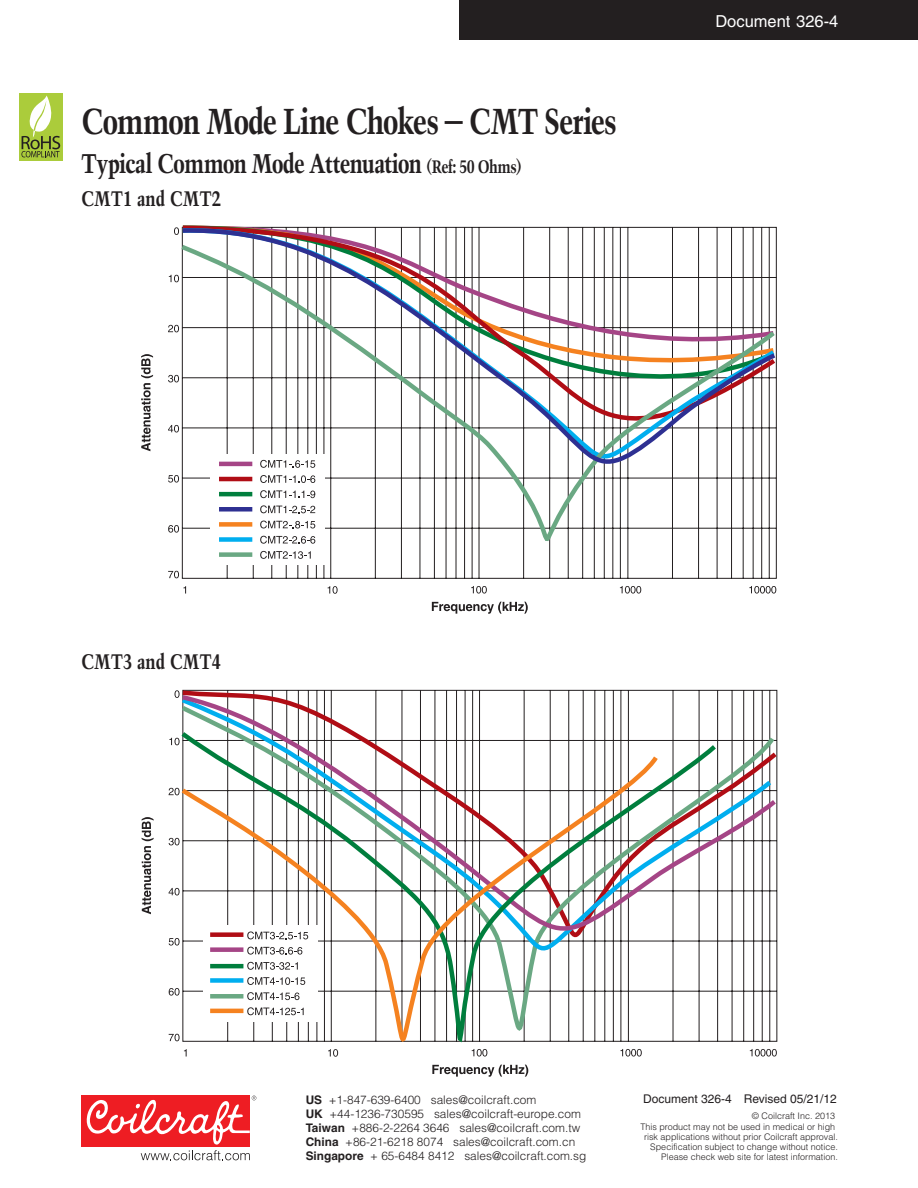
<style>
.page{position:relative;width:918px;height:1188px;background:#fff}
.page>*{position:absolute;margin:0;border:0;box-sizing:border-box;transform-origin:0 0}
.t1{font:700 condensed 36px "Trump Mediaeval";letter-spacing:-.03em;color:#231f20}
.Subhead_18_point{font:700 condensed 27px "Trump Mediaeval";letter-spacing:-.035em;color:#231f20}
.Subhead_-_14_Point_T{font:700 condensed 21px "Trump Mediaeval";color:#231f20}
.t2{font:16.5px "Helvetica";color:#fff}
.t3{font:12px "Helvetica";color:#231f20}
.t4{font:300 11.85px "Helvetica";color:#231f20}
.t5{font:700 11.85px/14.1px "Helvetica";color:#231f20}
.t6{font:300 9px/9.9px "Helvetica";color:#231f20;text-align:right}
.s1{font-size:18px}
</style>
<div class="page">
<div style="left:459px;top:0;width:459px;height:40px;background:#231f20"></div>
<div style="left:81px;top:1096px;width:169px;height:51px;background:#ee1d23"></div>
<svg style="left:86px;top:1096px;width:170px;height:64px"></svg>
<div style="left:19px;top:93px;width:44px;height:67px;background:#abcc3b"></div>
<svg style="left:21px;top:96px;width:39px;height:61px"></svg>
<svg style="left:174px;top:227px;width:4px;height:8px"></svg>
<svg style="left:169px;top:275px;width:7px;height:7px"></svg>
<svg style="left:168px;top:325px;width:8px;height:7px"></svg>
<svg style="left:168px;top:375px;width:8px;height:7px"></svg>
<svg style="left:168px;top:425px;width:8px;height:8px"></svg>
<svg style="left:168px;top:475px;width:8px;height:8px"></svg>
<svg style="left:168px;top:525px;width:8px;height:8px"></svg>
<svg style="left:168px;top:571px;width:11px;height:7px"></svg>
<svg style="left:141px;top:354px;width:12px;height:97px"></svg>
<svg style="left:183px;top:586px;width:3px;height:8px"></svg>
<svg style="left:328px;top:586px;width:10px;height:8px"></svg>
<svg style="left:749px;top:586px;width:27px;height:8px"></svg>
<svg style="left:471px;top:586px;width:16px;height:8px"></svg>
<svg style="left:620px;top:586px;width:21px;height:8px"></svg>
<svg style="left:432px;top:602px;width:96px;height:12px"></svg>
<svg style="left:176px;top:274px;width:601px;height:303px"></svg>
<svg style="left:178px;top:226px;width:599px;height:273px"></svg>
<div style="left:211px;top:454px;width:114px;height:110px;background:#fff"></div>
<svg style="left:260px;top:460px;width:55px;height:8px"></svg>
<svg style="left:260px;top:475px;width:55px;height:8px"></svg>
<svg style="left:260px;top:490px;width:55px;height:8px"></svg>
<svg style="left:260px;top:505px;width:55px;height:8px"></svg>
<svg style="left:260px;top:521px;width:55px;height:8px"></svg>
<svg style="left:260px;top:536px;width:55px;height:8px"></svg>
<svg style="left:260px;top:551px;width:51px;height:8px"></svg>
<hr style="left:219px;top:462px;width:33px;height:4px;background:#a54586">
<hr style="left:219px;top:477px;width:33px;height:4px;background:#b00d15">
<hr style="left:219px;top:492px;width:33px;height:4px;background:#007e3d">
<div style="left:219px;top:507px;width:33px;height:5px;background:#2e3092"></div>
<div style="left:219px;top:522px;width:33px;height:5px;background:#f58220"></div>
<div style="left:219px;top:537px;width:33px;height:5px;background:#00aeef"></div>
<div style="left:219px;top:552px;width:33px;height:5px;background:#6aa883"></div>
<svg style="left:175px;top:690px;width:3px;height:8px"></svg>
<svg style="left:169px;top:738px;width:8px;height:7px"></svg>
<svg style="left:169px;top:788px;width:8px;height:7px"></svg>
<svg style="left:169px;top:838px;width:8px;height:7px"></svg>
<svg style="left:169px;top:888px;width:8px;height:7px"></svg>
<svg style="left:169px;top:938px;width:8px;height:8px"></svg>
<svg style="left:169px;top:988px;width:8px;height:8px"></svg>
<svg style="left:169px;top:1034px;width:8px;height:7px"></svg>
<svg style="left:142px;top:817px;width:12px;height:97px"></svg>
<svg style="left:447px;top:1074px;width:81px;height:3px"></svg>
<svg style="left:721px;top:957px;width:57px;height:100px"></svg>
<svg style="left:177px;top:692px;width:601px;height:265px"></svg>
<svg style="left:177px;top:728px;width:544px;height:346px"></svg>
<svg style="left:177px;top:752px;width:485px;height:319px"></svg>
<h1 class="t1" style="left:81px;top:99px;width:538px">Common Mode Line Chokes – CMT Series</h1>
<p class="Subhead_18_point" style="left:81px;top:146px;width:442px">Typical Common Mode Attenuation <span class="s1">(Ref: 50 Ohms)</span></p>
<p class="Subhead_-_14_Point_T" style="left:81px;top:185px;width:142px">CMT1 and CMT2</p>
<h3 class="t2" style="left:715px;top:11px;width:124px">Document 326-4</h3>
<p class="Subhead_-_14_Point_T" style="left:81px;top:648px;width:142px">CMT3 and CMT4</p>
<p class="t4" style="left:329px;top:1092px;width:209px">+1-847-639-6400 sales@coilcraft.com</p>
<p class="t4" style="left:329px;top:1106px;width:253px">+44-1236-730595 sales@coilcraft-europe.com</p>
<p class="t4" style="left:352px;top:1121px;width:230px">+886-2-2264 3646 sales@coilcraft.com.tw</p>
<p class="t4" style="left:345px;top:1135px;width:232px">+86-21-6218 8074 sales@coilcraft.com.cn</p>
<p class="t4" style="left:370px;top:1149px;width:218px">+ 65-6484 8412 sales@coilcraft.com.sg</p>
<p class="t5" style="left:306px;top:1093px;width:59px">US<br>UK<br>Taiwan<br>China<br>Singapore</p>
<p class="t3" style="left:643px;top:1092px;width:195px">Document 326-4 Revised 05/21/12</p>
<p class="t6" style="left:640px;top:1110px;width:196px;line-height:11.4px">© Coilcraft Inc. 2013<br>This product may not be used in medical or high</p>
<p class="t6" style="left:644px;top:1132px;width:195px">risk applications without prior Coilcraft approval.<br>Specification subject to change without notice.<br>Please check web site for latest information.</p>
</div>
